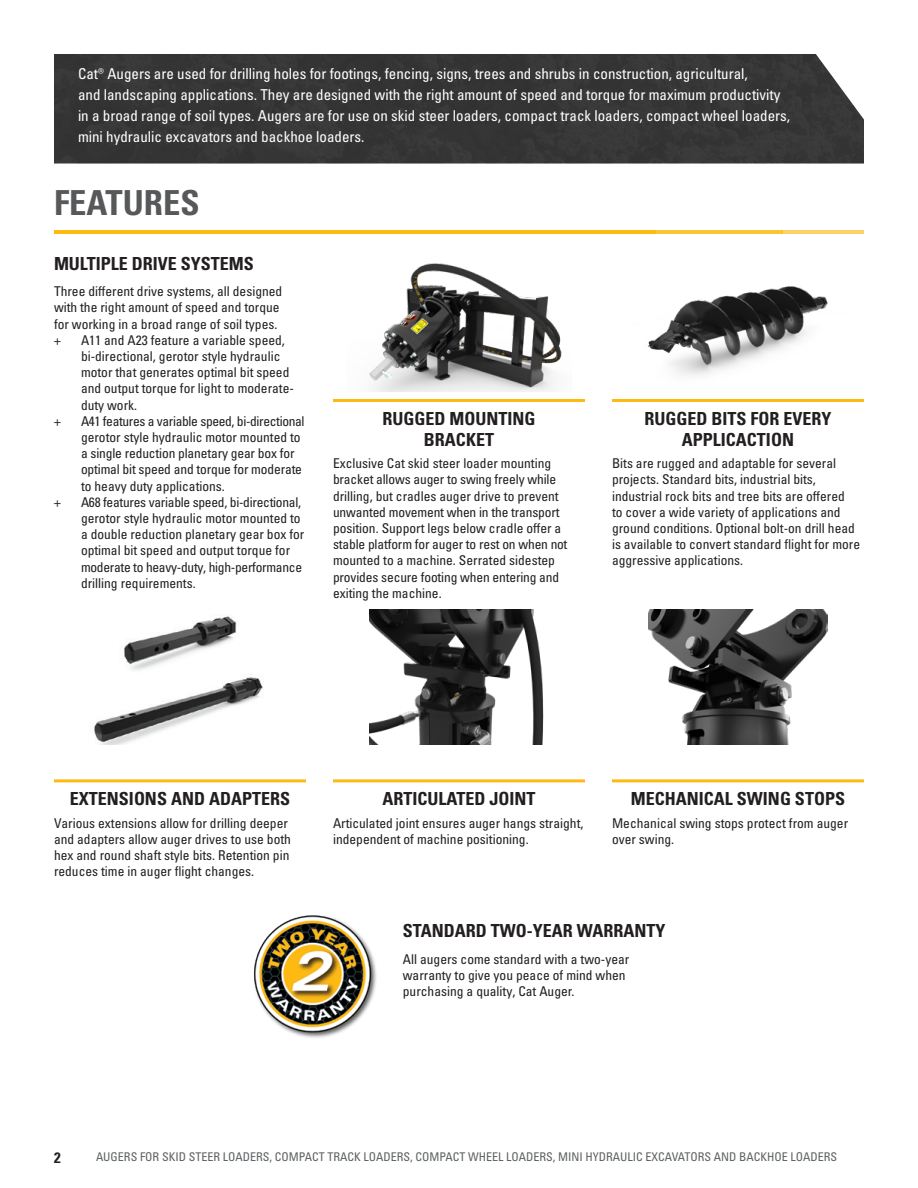
<style>
.page{position:relative;width:918px;height:1188px;background:#fff}
.page>*{position:absolute;margin:0;border:0;box-sizing:border-box;transform-origin:0 0}
.t1{font:34.5px "Univers LTCYR 67 Bold Cond";color:#57585a}
.t2{font:18px/21px "Univers LTCYR 67 Bold Cond";color:#231f20;text-align:center}
.t3{font:700 condensed 18px "Univers LT Std";color:#231f20}
.t4{font:condensed 15px/21px "Univers LTCYR 57";color:#fff}
.t5{font:15px "Univers LTCYR 67 Bold Cond";color:#231f20}
.t6{font:condensed 13.5px/16.2px "Univers LTCYR 57";color:#231f20}
.t7{font:condensed 12px "Univers LTCYR 57";color:#5d6163}
</style>
<div class="page">
<div style="left:54px;top:54px;width:810px;height:110px;background:#353536"></div>
<img style="left:369px;top:263px;width:193px;height:129px">
<img style="left:648px;top:286px;width:180px;height:90px">
<hr style="left:333px;top:399px;width:252px;height:3px;background:#fcba13">
<hr style="left:612px;top:399px;width:252px;height:3px;background:#fcba13">
<img style="left:94px;top:616px;width:169px;height:129px">
<img style="left:369px;top:610px;width:175px;height:135px">
<img style="left:648px;top:610px;width:180px;height:135px">
<hr style="left:54px;top:779px;width:252px;height:3px;background:#fcba13">
<hr style="left:333px;top:779px;width:252px;height:3px;background:#fcba13">
<hr style="left:612px;top:779px;width:252px;height:3px;background:#fcba13">
<hr style="left:54px;top:230px;width:601px;height:4px;background:#fcba13">
<hr style="left:654px;top:230px;width:128px;height:4px;background:#fcc437">
<hr style="left:782px;top:230px;width:82px;height:4px;background:#fdd266">
<img style="left:254px;top:915px;width:123px;height:123px">
<p class="t4" style="left:78px;top:63px;width:714px">Cat® Augers are used for drilling holes for footings, fencing, signs, trees and shrubs in construction, agricultural,<br>and landscaping applications. They are designed with the right amount of speed and torque for maximum productivity in a broad range of soil types. Augers are for use on skid steer loaders, compact track loaders, compact wheel loaders, mini hydraulic excavators and backhoe loaders.</p>
<h1 class="t1" style="left:54px;top:181px;width:147px">FEATURES</h1>
<h2 class="t3" style="left:54px;top:252px;width:201px">MULTIPLE DRIVE SYSTEMS</h2>
<p class="t6" style="left:54px;top:283px;width:230px">Three different drive systems, all designed with the right amount of speed and torque for working in a broad range of soil types. +</p>
<p class="t6" style="left:81px;top:332px;width:214px">A11 and A23 feature a variable speed, bi-directional, gerotor style hydraulic motor that generates optimal bit speed and output torque for light to moderate&shy;duty work.</p>
<p class="t6" style="left:54px;top:413px;width:8px">+</p>
<p class="t6" style="left:81px;top:413px;width:225px">A41 features a variable speed, bi-directional gerotor style hydraulic motor mounted to a single reduction planetary gear box for optimal bit speed and torque for moderate to heavy duty applications.</p>
<p class="t6" style="left:54px;top:494px;width:8px">+</p>
<p class="t6" style="left:81px;top:494px;width:225px">A68 features variable speed, bi-directional, gerotor style hydraulic motor mounted to a double reduction planetary gear box for optimal bit speed and output torque for moderate to heavy-duty, high-performance drilling requirements.</p>
<h2 class="t2" style="left:383px;top:407px;width:155px">RUGGED MOUNTING<br>BRACKET</h2>
<h2 class="t2" style="left:645px;top:407px;width:188px">RUGGED BITS FOR EVERY<br>APPLICACTION</h2>
<p class="t6" style="left:333px;top:455px;width:236px">Exclusive Cat skid steer loader mounting bracket allows auger to swing freely while drilling, but cradles auger drive to prevent unwanted movement when in the transport position. Support legs below cradle offer a stable platform for auger to rest on when not mounted to a machine. Serrated sidestep provides secure footing when entering and exiting the machine.</p>
<p class="t6" style="left:612px;top:455px;width:250px">Bits are rugged and adaptable for several projects. Standard bits, industrial bits, industrial rock bits and tree bits are offered<br>to cover a wide variety of applications and ground conditions. Optional bolt-on drill head is available to convert standard flight for more aggressive applications.</p>
<h2 class="t2" style="left:70px;top:788px;width:222px">EXTENSIONS AND ADAPTERS</h2>
<h2 class="t2" style="left:383px;top:788px;width:154px">ARTICULATED JOINT</h2>
<h2 class="t2" style="left:631px;top:788px;width:216px">MECHANICAL SWING STOPS</h2>
<p class="t6" style="left:54px;top:814px;width:238px">Various extensions allow for drilling deeper and adapters allow auger drives to use both hex and round shaft style bits. Retention pin reduces time in auger flight changes.</p>
<p class="t6" style="left:333px;top:814px;width:252px">Articulated joint ensures auger hangs straight, independent of machine positioning.</p>
<p class="t6" style="left:612px;top:814px;width:238px">Mechanical swing stops protect from auger over swing.</p>
<h2 class="t3" style="left:403px;top:920px;width:264px">STANDARD TWO-YEAR WARRANTY</h2>
<p class="t6" style="left:403px;top:950px;width:228px">All augers come standard with a two-year warranty to give you peace of mind when purchasing a quality, Cat Auger.</p>
<p class="t5" style="left:54px;top:1148px;width:8px">2</p>
<p class="t7" style="left:96px;top:1149px;width:743px">AUGERS FOR SKID STEER LOADERS, COMPACT TRACK LOADERS, COMPACT WHEEL LOADERS, MINI HYDRAULIC EXCAVATORS AND BACKHOE LOADERS</p>
</div>
